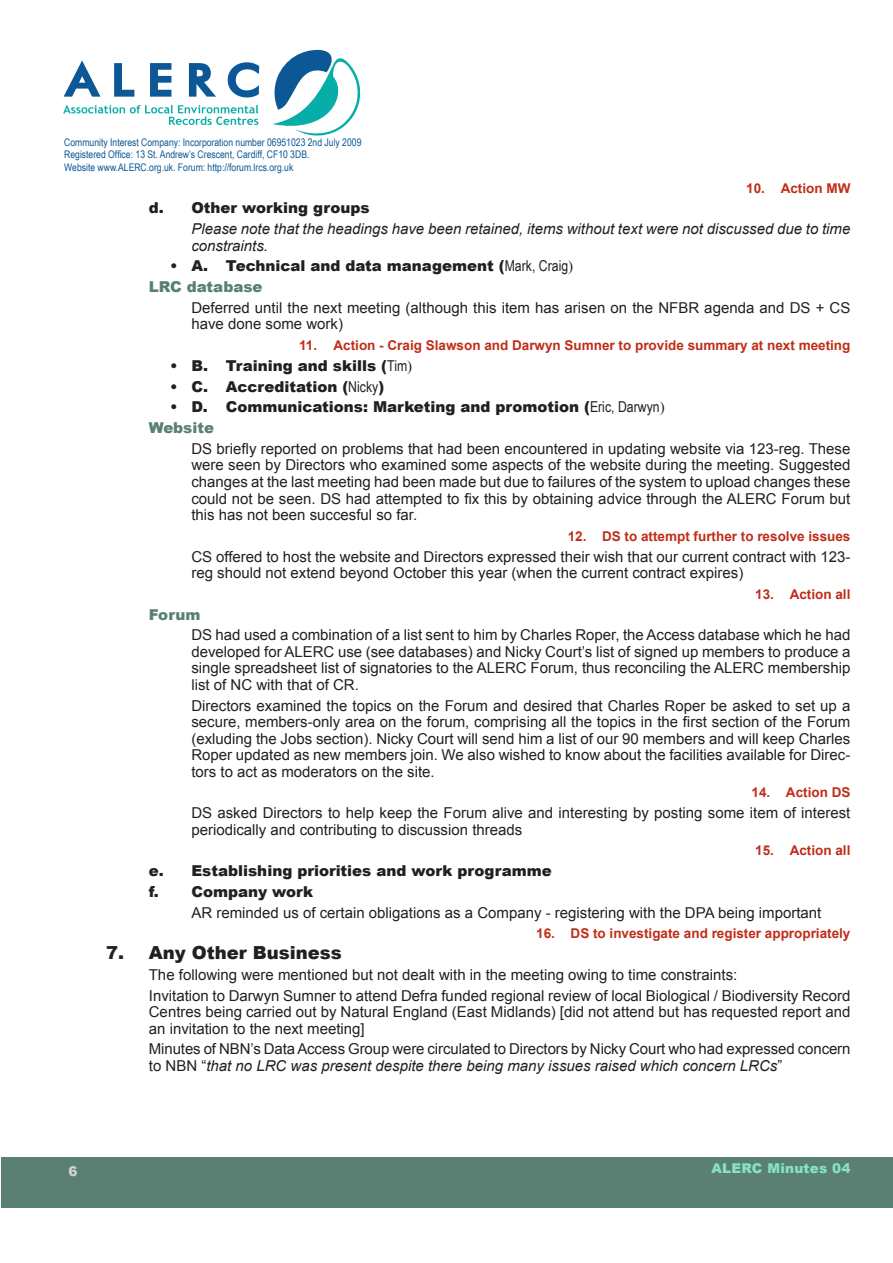
<style>
.page{position:relative;width:893px;height:1263px;background:#fff}
.page>*{position:absolute;margin:0;border:0;box-sizing:border-box;transform-origin:0 0}
.Agenda_item{font:900 18px "Arial";color:#231f20}
.Minutes_topic_body_t{font:15px/16.5px "Arial";color:#231f20}
.Minutes_body_text{font:15px/16.5px "Arial";color:#231f20;text-align:justify}
.Agenda_subtopic_bull{font:900 15px "Arial";color:#231f20}
.Minutes_topic_body_t-2{font:italic 15px/16.5px "Arial";color:#231f20}
.Agenda_topic_lettere{font:900 15px "Arial";color:#231f20}
.Agenda_additional{font:900 15px "Arial";color:#5a8073}
.Action{font:700 13.5px "Arial";color:#c02d19}
.t1{font:900 13.5px "Arial";letter-spacing:.015em;color:#87e2bf}
.t2{font:900 13.5px "Arial";color:#d1d2d4}
.t3{font:10.5px/12.6px "Arial Narrow";color:#0c5896}
.s1{font-family:"Arial Narrow";font-weight:400}
.s2{font-family:"Times New Roman";font-weight:400}
.s3{font-style:italic}
</style>
<div class="page">
<div style="left:2px;top:1157px;width:891px;height:50px;background:#5a8073"></div>
<svg style="left:64px;top:60px;width:195px;height:37px"></svg>
<svg style="left:63px;top:105px;width:195px;height:20px"></svg>
<svg style="left:272px;top:49px;width:89px;height:87px"></svg>
<p class="t3" style="left:64px;top:135px;width:299px">Community Interest Company: Incorporation number 06951023 2nd July 2009<br>Registered Office: 13 St. Andrew’s Crescent, Cardiff, CF10 3DB.<br>Website www.ALERC.org.uk. Forum: http://forum.lrcs.org.uk</p>
<p class="Action" style="left:746px;top:179px;width:106px">10. Action MW</p>
<p class="Agenda_topic_lettere" style="left:149px;top:197px;width:222px">d. Other working groups</p>
<p class="Minutes_topic_body_t-2" style="left:191px;top:221px;width:661px">Please note that the headings have been retained, items without text were not discussed due to time constraints.</p>
<p class="Agenda_subtopic_bull" style="left:170px;top:255px;width:405px">• A. Technical and data management (<span class="s1">Mark, Craig</span><span class="s2">)</span></p>
<p class="Agenda_additional" style="left:149px;top:276px;width:115px">LRC database</p>
<p class="Minutes_topic_body_t" style="left:191px;top:300px;width:661px">Deferred until the next meeting (although this item has arisen on the NFBR agenda and DS + CS have done some work)</p>
<p class="Action" style="left:299px;top:337px;width:553px">11. Action - Craig Slawson and Darwyn Sumner to provide summary at next meeting</p>
<p class="Agenda_subtopic_bull" style="left:170px;top:355px;width:244px">• B. Training and skills (<span class="s1">Tim</span><span class="s2">)</span></p>
<p class="Agenda_subtopic_bull" style="left:170px;top:375px;width:216px">• C. Accreditation (<span class="s1">Nicky</span>)</p>
<p class="Agenda_subtopic_bull" style="left:170px;top:396px;width:496px">• D. Communications: Marketing and promotion (<span class="s1">Eric, Darwyn</span><span class="s2">)</span></p>
<p class="Agenda_additional" style="left:149px;top:417px;width:67px">Website</p>
<p class="Minutes_topic_body_t" style="left:191px;top:441px;width:661px;text-align:justify">DS briefly reported on problems that had been encountered in updating website via 123-reg. These were seen by Directors who examined some aspects of the website during the meeting. Suggested changes at the last meeting had been made but due to failures of the system to upload changes these could not be seen. DS had attempted to fix this by obtaining advice through the ALERC Forum but this has not been succesful so far.</p>
<p class="Action" style="left:568px;top:527px;width:284px">12. DS to attempt further to resolve issues</p>
<p class="Minutes_topic_body_t" style="left:191px;top:548px;width:661px">CS offered to host the website and Directors expressed their wish that our current contract with 123- reg should not extend beyond October this year (when the current contract expires)</p>
<p class="Action" style="left:755px;top:585px;width:97px">13. Action all</p>
<p class="Agenda_additional" style="left:149px;top:603px;width:53px">Forum</p>
<p class="Minutes_topic_body_t" style="left:191px;top:627px;width:661px;text-align:justify">DS had used a combination of a list sent to him by Charles Roper, the Access database which he had developed for ALERC use (see databases) and Nicky Court’s list of signed up members to produce a single spreadsheet list of signatories to the ALERC Forum, thus reconciling the ALERC membership list of NC with that of CR.</p>
<p class="Minutes_topic_body_t" style="left:191px;top:697px;width:661px;text-align:justify">Directors examined the topics on the Forum and desired that Charles Roper be asked to set up a secure, members-only area on the forum, comprising all the topics in the first section of the Forum (exluding the Jobs section). Nicky Court will send him a list of our 90 members and will keep Charles Roper updated as new members join. We also wished to know about the facilities available for Direc&shy;tors to act as moderators on the site.</p>
<p class="Action" style="left:751px;top:784px;width:100px">14. Action DS</p>
<p class="Minutes_topic_body_t" style="left:191px;top:805px;width:661px">DS asked Directors to help keep the Forum alive and interesting by posting some item of interest periodically and contributing to discussion threads</p>
<p class="Action" style="left:755px;top:842px;width:97px">15. Action all</p>
<p class="Agenda_topic_lettere" style="left:149px;top:860px;width:404px">e. Establishing priorities and work programme</p>
<p class="Agenda_topic_lettere" style="left:149px;top:880px;width:166px">f. Company work</p>
<p class="Minutes_topic_body_t" style="left:191px;top:904px;width:632px">AR reminded us of certain obligations as a Company - registering with the DPA being important</p>
<p class="Action" style="left:536px;top:925px;width:316px">16. DS to investigate and register appropriately</p>
<p class="Agenda_item" style="left:106px;top:939px;width:237px">7. Any Other Business</p>
<p class="Minutes_body_text" style="left:149px;top:966px;width:590px">The following were mentioned but not dealt with in the meeting owing to time constraints:</p>
<p class="Minutes_body_text" style="left:149px;top:987px;width:703px">Invitation to Darwyn Sumner to attend Defra funded regional review of local Biological / Biodiversity Record Centres being carried out by Natural England (East Midlands) [did not attend but has requested report and an invitation to the next meeting]</p>
<p class="Minutes_body_text" style="left:149px;top:1041px;width:703px">Minutes of NBN’s Data Access Group were circulated to Directors by Nicky Court who had expressed concern to NBN “<span class="s3">that no LRC was present despite there being many issues raised which concern LRCs</span>”</p>
<p class="t2" style="left:69px;top:1161px;width:11px">6</p>
<p class="t1" style="left:712px;top:1158px;width:140px">ALERC Minutes 04</p>
</div>
